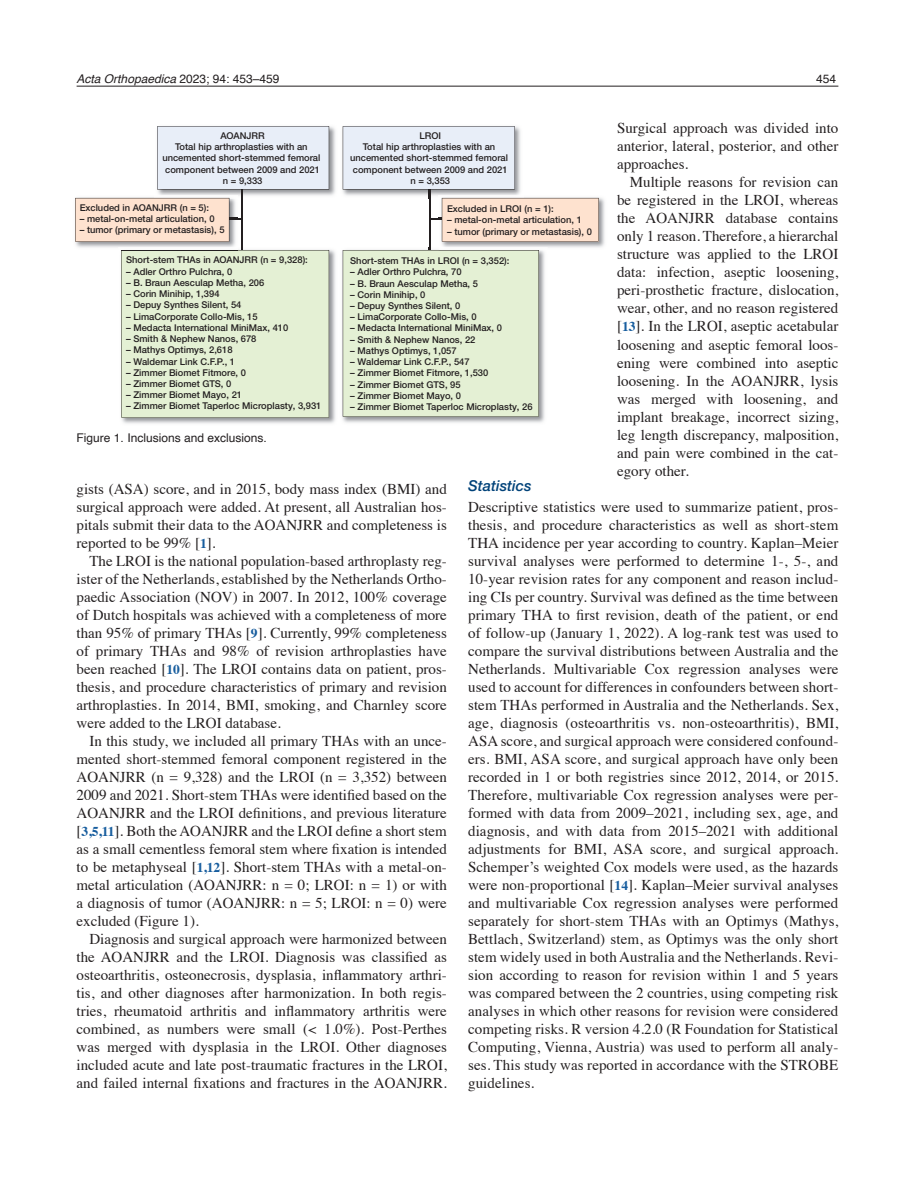
<style>
.page{position:relative;width:915px;height:1191px;background:#fff}
.page>*{position:absolute;margin:0;border:0;box-sizing:border-box;transform-origin:0 0}
._5-Brödtext{font:15px/18px "Times";color:#231f20;text-align:justify}
._4-Brödstart{font:15px/18px "Times";color:#231f20;text-align:justify}
._3-Underrubrik{font:italic 500 15px "Helvetica Neue LTW1 G";color:#004279}
._6-Figurtext{font:12px "Helvetica";color:#231f20}
.t1{font:italic 12px "Helvetica";color:#231f20}
.t2{font:500 9.3px/11.2px "Helvetica Neue LTW1 G";color:#231f20;text-align:center}
.s1{font-style:normal}
.s2{font-weight:700;font-size:13.5px;color:#175d9e}
</style>
<div class="page">
<hr style="left:77px;top:86px;width:761px;height:1px;background:#231f20">
<hr style="left:196px;top:218px;width:45px;height:2px;background:#231f20">
<hr style="left:429px;top:218px;width:45px;height:2px;background:#231f20">
<hr style="left:241px;top:142px;width:2px;height:159px;background:#231f20">
<hr style="left:428px;top:142px;width:2px;height:159px;background:#231f20">
<img style="left:157px;top:126px;width:364px;height:72px">
<img style="left:241px;top:190px;width:2px;height:8px">
<div style="left:157px;top:126px;width:172px;height:64px;background:#e8eef8"></div>
<img style="left:428px;top:190px;width:2px;height:8px">
<div style="left:342px;top:126px;width:172px;height:64px;background:#e8eef8"></div>
<img style="left:121px;top:249px;width:424px;height:175px">
<div style="left:121px;top:249px;width:208px;height:169px;background:#e4f0d4"></div>
<div style="left:342px;top:247px;width:196px;height:169px;background:#e4f0d4"></div>
<img style="left:75px;top:197px;width:163px;height:51px">
<img style="left:229px;top:218px;width:9px;height:2px">
<img style="left:154px;top:195px;width:84px;height:3px">
<img style="left:118px;top:247px;width:120px;height:3px">
<img style="left:121px;top:250px;width:117px;height:1px">
<div style="left:75px;top:198px;width:154px;height:43px;background:#fee2cf"></div>
<img style="left:438px;top:197px;width:167px;height:51px">
<img style="left:438px;top:195px;width:85px;height:3px">
<img style="left:438px;top:247px;width:109px;height:3px">
<img style="left:438px;top:250px;width:100px;height:1px">
<div style="left:441px;top:198px;width:157px;height:43px;background:#fee2cf"></div>
<p class="t1" style="left:77px;top:70px;width:204px">Acta Orthopaedica <span class="s1">2023; 94: 453–459</span></p>
<p class="_6-Figurtext" style="left:816px;top:70px;width:22px">454</p>
<p class="_5-Brödtext" style="left:617px;top:118px;width:223px">Surgical approach was divided into anterior, lateral, posterior, and other approaches.</p>
<p class="_5-Brödtext" style="left:617px;top:172px;width:223px;text-indent:13px">Multiple reasons for revision can be registered in the LROI, whereas the AOANJRR database contains only 1 reason. Therefore, a hierarchal structure was applied to the LROI data: infection, aseptic loosening, peri-prosthetic fracture, dislocation, wear, other, and no reason registered [<span class="s2">13</span>]. In the LROI, aseptic acetabular loosening and aseptic femoral loos&shy;ening were combined into aseptic loosening. In the AOANJRR, lysis was merged with loosening, and implant breakage, incorrect sizing, leg length discrepancy, malposition, and pain were combined in the cat&shy;egory other.</p>
<p class="t2" style="left:162px;top:130px;width:159px">AOANJRR<br>Total hip arthroplasties with an uncemented short-stemmed femoral component between 2009 and 2021 n = 9,333</p>
<p class="t2" style="left:350px;top:130px;width:159px">LROI<br>Total hip arthroplasties with an uncemented short-stemmed femoral component between 2009 and 2021 n = 3,353</p>
<p class="t2" style="left:447px;top:203px;width:108px">Excluded in LROI (n = 1):</p>
<p class="t2" style="left:447px;top:214px;width:136px">– metal-on-metal articulation, 1</p>
<p class="t2" style="left:447px;top:226px;width:146px">– tumor (primary or metastasis), 0</p>
<p class="t2" style="left:80px;top:202px;width:131px">Excluded in AOANJRR (n = 5):</p>
<p class="t2" style="left:80px;top:213px;width:136px">– metal-on-metal articulation, 0</p>
<p class="t2" style="left:80px;top:224px;width:146px">– tumor (primary or metastasis), 5</p>
<p class="t2" style="left:126px;top:254px;width:183px">Short-stem THAs in AOANJRR (n = 9,328):</p>
<p class="t2" style="left:126px;top:266px;width:108px">– Adler Orthro Pulchra, 0</p>
<p class="t2" style="left:126px;top:277px;width:140px">– B. Braun Aesculap Metha, 206</p>
<p class="t2" style="left:126px;top:288px;width:95px">– Corin Minihip, 1,394</p>
<p class="t2" style="left:126px;top:299px;width:117px">– Depuy Synthes Silent, 54</p>
<p class="t2" style="left:126px;top:311px;width:133px">– LimaCorporate Collo-Mis, 15</p>
<p class="t2" style="left:126px;top:322px;width:164px">– Medacta International MiniMax, 410</p>
<p class="t2" style="left:126px;top:333px;width:132px">– Smith &amp; Nephew Nanos, 678</p>
<p class="t2" style="left:126px;top:344px;width:108px">– Mathys Optimys, 2,618</p>
<p class="t2" style="left:126px;top:355px;width:110px">– Waldemar Link C.F.P., 1</p>
<p class="t2" style="left:126px;top:367px;width:121px">– Zimmer Biomet Fitmore, 0</p>
<p class="t2" style="left:126px;top:378px;width:107px">– Zimmer Biomet GTS, 0</p>
<p class="t2" style="left:126px;top:389px;width:117px">– Zimmer Biomet Mayo, 21</p>
<p class="t2" style="left:126px;top:400px;width:197px">– Zimmer Biomet Taperloc Microplasty, 3,931</p>
<p class="t2" style="left:350px;top:255px;width:161px">Short-stem THAs in LROI (n = 3,352):</p>
<p class="t2" style="left:350px;top:266px;width:113px">– Adler Orthro Pulchra, 70</p>
<p class="t2" style="left:350px;top:277px;width:129px">– B. Braun Aesculap Metha, 5</p>
<p class="t2" style="left:350px;top:289px;width:77px">– Corin Minihip, 0</p>
<p class="t2" style="left:350px;top:300px;width:111px">– Depuy Synthes Silent, 0</p>
<p class="t2" style="left:350px;top:311px;width:128px">– LimaCorporate Collo-Mis, 0</p>
<p class="t2" style="left:350px;top:322px;width:153px">– Medacta International MiniMax, 0</p>
<p class="t2" style="left:350px;top:334px;width:127px">– Smith &amp; Nephew Nanos, 22</p>
<p class="t2" style="left:350px;top:345px;width:108px">– Mathys Optimys, 1,057</p>
<p class="t2" style="left:350px;top:356px;width:121px">– Waldemar Link C.F.P., 547</p>
<p class="t2" style="left:350px;top:367px;width:139px">– Zimmer Biomet Fitmore, 1,530</p>
<p class="t2" style="left:350px;top:379px;width:112px">– Zimmer Biomet GTS, 95</p>
<p class="t2" style="left:350px;top:390px;width:112px">– Zimmer Biomet Mayo, 0</p>
<p class="t2" style="left:350px;top:401px;width:184px">– Zimmer Biomet Taperloc Microplasty, 26</p>
<p class="_6-Figurtext" style="left:77px;top:428px;width:192px">Figure 1. Inclusions and exclusions.</p>
<p class="_3-Underrubrik" style="left:468px;top:476px;width:65px">Statistics</p>
<p class="_4-Brödstart" style="left:468px;top:496px;width:371px">Descriptive statistics were used to summarize patient, pros&shy;thesis, and procedure characteristics as well as short-stem THA incidence per year according to country. Kaplan–Meier survival analyses were performed to determine 1-, 5-, and 10-year revision rates for any component and reason includ&shy;ing CIs per country. Survival was defined as the time between primary THA to first revision, death of the patient, or end of follow-up (January 1, 2022). A log-rank test was used to compare the survival distributions between Australia and the Netherlands. Multivariable Cox regression analyses were used to account for differences in confounders between short&shy;stem THAs performed in Australia and the Netherlands. Sex, age, diagnosis (osteoarthritis vs. non-osteoarthritis), BMI, ASA score, and surgical approach were considered confound&shy;ers. BMI, ASA score, and surgical approach have only been recorded in 1 or both registries since 2012, 2014, or 2015.<br>Therefore, multivariable Cox regression analyses were per&shy;formed with data from 2009–2021, including sex, age, and diagnosis, and with data from 2015–2021 with additional adjustments for BMI, ASA score, and surgical approach.<br>Schemper’s weighted Cox models were used, as the hazards were non-proportional [<span class="s2">14</span>]. Kaplan–Meier survival analyses and multivariable Cox regression analyses were performed separately for short-stem THAs with an Optimys (Mathys, Bettlach, Switzerland) stem, as Optimys was the only short stem widely used in both Australia and the Netherlands. Revi&shy;sion according to reason for revision within 1 and 5 years was compared between the 2 countries, using competing risk analyses in which other reasons for revision were considered competing risks. R version 4.2.0 (R Foundation for Statistical Computing, Vienna, Austria) was used to perform all analy&shy;ses. This study was reported in accordance with the STROBE guidelines.</p>
<p class="_4-Brödstart" style="left:77px;top:478px;width:371px">gists (ASA) score, and in 2015, body mass index (BMI) and surgical approach were added. At present, all Australian hos&shy;pitals submit their data to the AOANJRR and completeness is reported to be 99% [<span class="s2">1</span>].</p>
<p class="_5-Brödtext" style="left:77px;top:550px;width:371px;text-indent:13px">The LROI is the national population-based arthroplasty reg&shy;ister of the Netherlands, established by the Netherlands Ortho&shy;paedic Association (NOV) in 2007. In 2012, 100% coverage of Dutch hospitals was achieved with a completeness of more than 95% of primary THAs [<span class="s2">9</span>]. Currently, 99% completeness of primary THAs and 98% of revision arthroplasties have been reached [<span class="s2">10</span>]. The LROI contains data on patient, pros&shy;thesis, and procedure characteristics of primary and revision arthroplasties. In 2014, BMI, smoking, and Charnley score were added to the LROI database.</p>
<p class="_5-Brödtext" style="left:77px;top:730px;width:371px;text-indent:13px">In this study, we included all primary THAs with an unce&shy;mented short-stemmed femoral component registered in the AOANJRR (n = 9,328) and the LROI (n = 3,352) between 2009 and 2021. Short-stem THAs were identified based on the AOANJRR and the LROI definitions, and previous literature [<span class="s2">3,5,11</span>]. Both the AOANJRR and the LROI define a short stem as a small cementless femoral stem where fixation is intended to be metaphyseal [<span class="s2">1,12</span>]. Short-stem THAs with a metal-on&shy;metal articulation (AOANJRR: n = 0; LROI: n = 1) or with a diagnosis of tumor (AOANJRR: n = 5; LROI: n = 0) were excluded (Figure 1).</p>
<p class="_5-Brödtext" style="left:77px;top:928px;width:371px;text-indent:13px">Diagnosis and surgical approach were harmonized between the AOANJRR and the LROI. Diagnosis was classified as osteoarthritis, osteonecrosis, dysplasia, inflammatory arthri&shy;tis, and other diagnoses after harmonization. In both regis&shy;tries, rheumatoid arthritis and inflammatory arthritis were combined, as numbers were small (&lt; 1.0%). Post-Perthes was merged with dysplasia in the LROI. Other diagnoses included acute and late post-traumatic fractures in the LROI, and failed internal fixations and fractures in the AOANJRR.</p>
</div>
